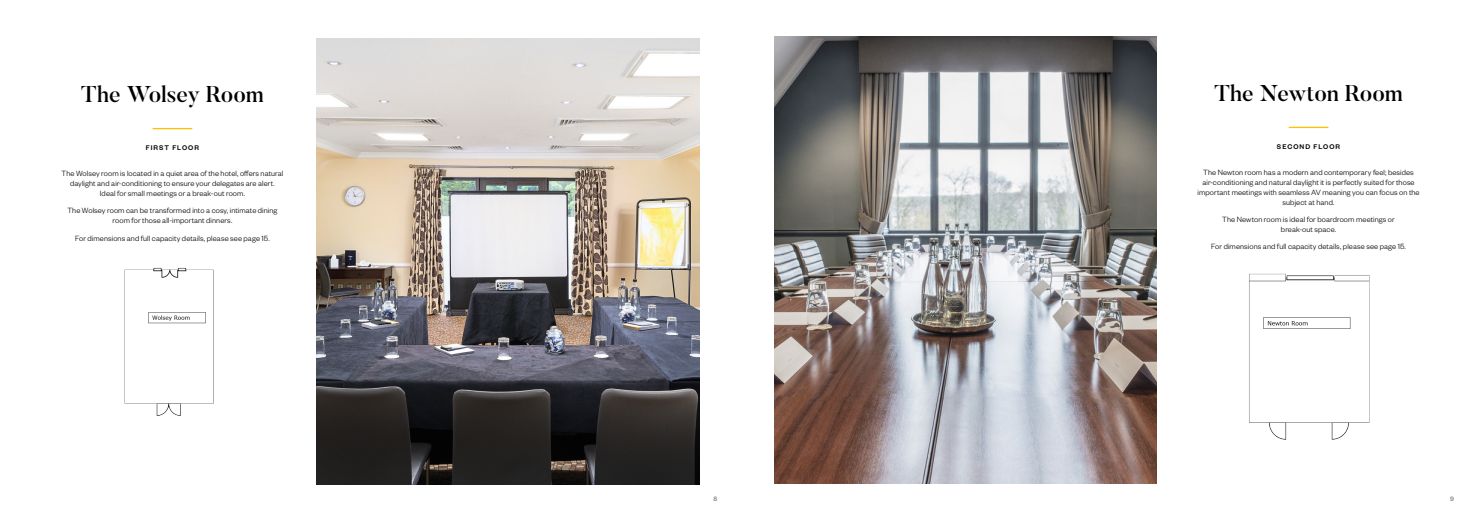
<style>
.page{position:relative;width:1474px;height:521px;background:#fff}
.page>*{position:absolute;margin:0;border:0;box-sizing:border-box;transform-origin:0 0}
.t1{font:500 22.75px "Butler";color:#000}
.t2{font:300 8.31px/10px "Founders Grotesk";letter-spacing:.01em;color:#000;text-align:center}
.t3{font:500 7.44px "Founders Grotesk";letter-spacing:.135em;color:#000}
.t4{font:500 7px "Founders Grotesk";color:#878787}
</style>
<div class="page">
<img style="left:317px;top:38px;width:382px;height:447px">
<hr style="left:153px;top:128px;width:39px;height:1px;background:#fdc300">
<img style="left:124px;top:267px;width:90px;height:149px">
<img style="left:774px;top:37px;width:382px;height:446px">
<hr style="left:1288px;top:127px;width:40px;height:1px;background:#fdc300">
<img style="left:1249px;top:273px;width:121px;height:167px">
<h1 class="t1" style="left:81px;top:80px;width:184px">The Wolsey Room</h1>
<p class="t3" style="left:146px;top:143px;width:54px">FIRST FLOOR</p>
<p class="t2" style="left:62px;top:168px;width:223px">The Wolsey room is located in a quiet area of the hotel, offers natural daylight and air-conditioning to ensure your delegates are alert.<br>Ideal for small meetings or a break-out room.</p>
<p class="t2" style="left:67px;top:205px;width:211px">The Wolsey room can be transformed into a cosy, intimate dining room for those all-important dinners.</p>
<p class="t2" style="left:75px;top:232px;width:196px">For dimensions and full capacity details, please see page 15.</p>
<h1 class="t1" style="left:1214px;top:78px;width:190px">The Newton Room</h1>
<p class="t3" style="left:1276px;top:142px;width:65px">SECOND FLOOR</p>
<p class="t2" style="left:1197px;top:167px;width:224px">The Newton room has a modern and contemporary feel; besides air-conditioning and natural daylight it is perfectly suited for those important meetings with seamless AV meaning you can focus on the subject at hand.</p>
<p class="t2" style="left:1222px;top:214px;width:174px">The Newton room is ideal for boardroom meetings or break-out space.</p>
<p class="t2" style="left:1211px;top:241px;width:196px">For dimensions and full capacity details, please see page 15.</p>
<p class="t4" style="left:713px;top:494px;width:5px">8</p>
<p class="t4" style="left:1450px;top:494px;width:5px">9</p>
</div>
